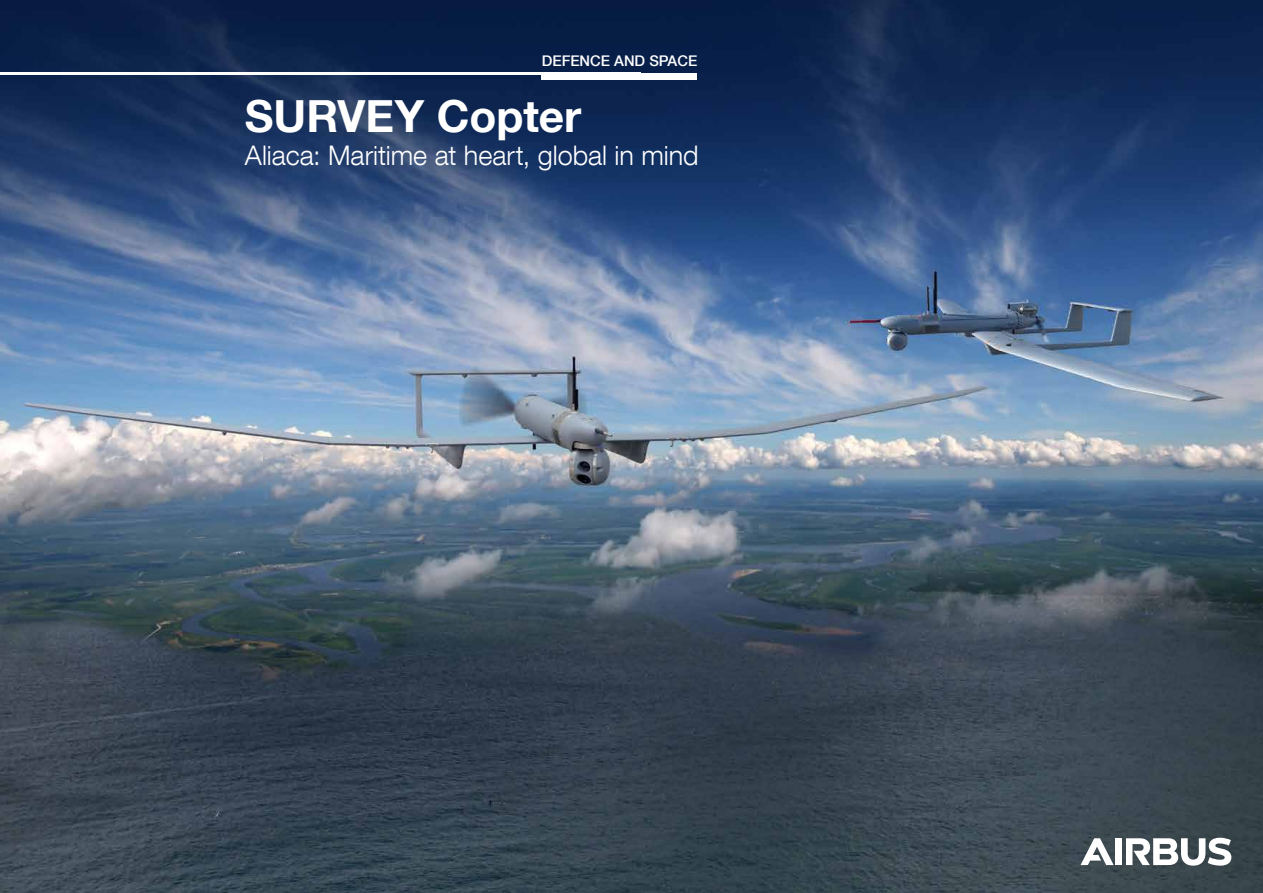
<style>
.page{position:relative;width:1263px;height:893px;background:#fff}
.page>*{position:absolute;margin:0;border:0;box-sizing:border-box;transform-origin:0 0}
.t1{font:700 44.25px "Helvetica Neue LT Com";color:#fff}
.t2{font:300 27px "Helvetica Neue LT Com";color:#fff}
.t3{font:500 14.7px "Helvetica Neue LT Com";color:#fff}
</style>
<div class="page">
<img style="left:0;top:0;width:1263px;height:893px">
<div style="left:1115px;top:838px;width:6px;height:27px;background:#fff"></div>
<svg style="left:1080px;top:838px;width:34px;height:27px"></svg>
<svg style="left:1126px;top:838px;width:105px;height:28px"></svg>
<div style="left:542px;top:73px;width:155px;height:7px;background:#fff"></div>
<hr style="left:0;top:73px;width:640px;height:2px;background:#fff">
<p class="t3" style="left:542px;top:52px;width:157px">DEFENCE AND SPACE</p>
<h1 class="t1" style="left:245px;top:88px;width:338px">SURVEY Copter</h1>
<p class="t2" style="left:245px;top:139px;width:455px">Aliaca: Maritime at heart, global in mind</p>
</div>
